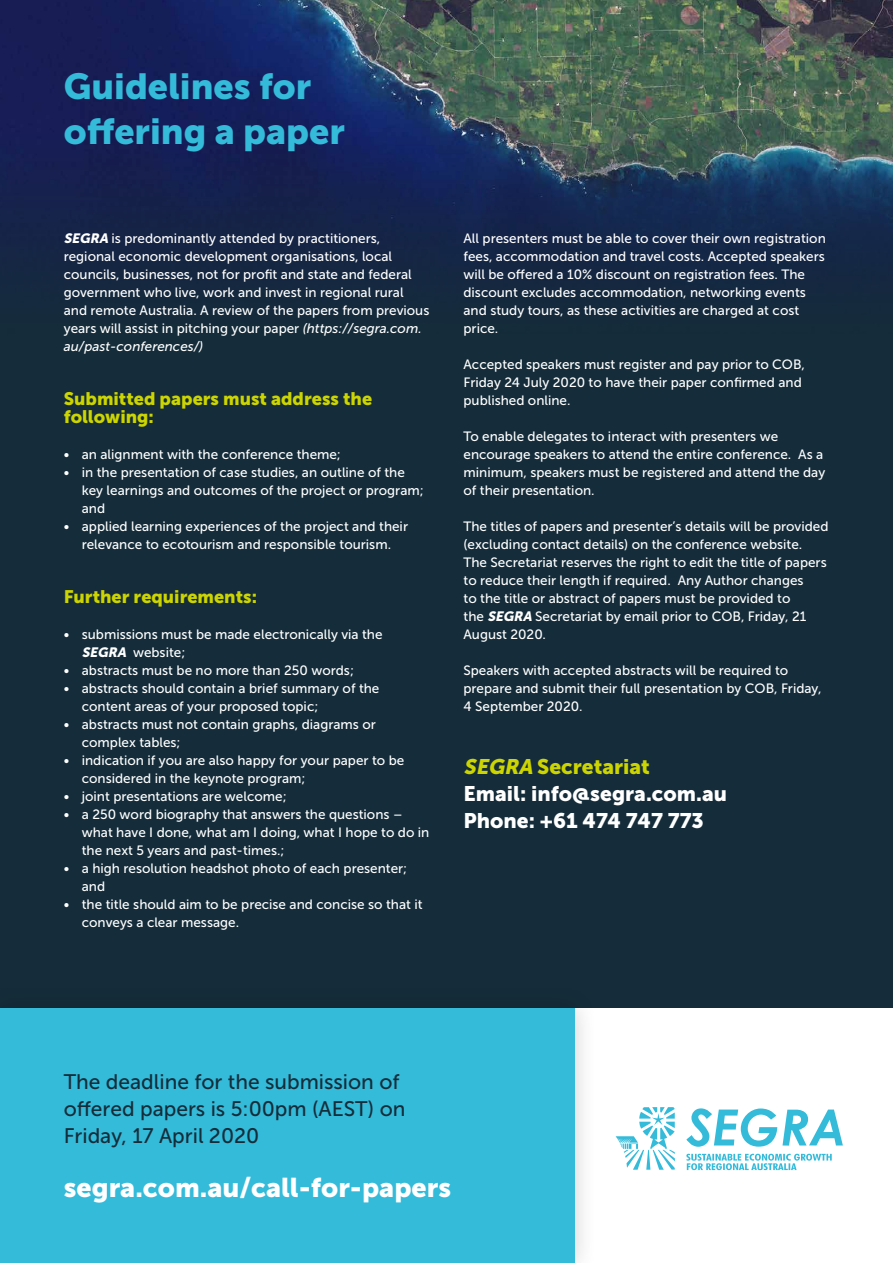
<style>
.page{position:relative;width:893px;height:1263px;background:#fff}
.page>*{position:absolute;margin:0;border:0;box-sizing:border-box;transform-origin:0 0}
.t1{font:36px/45px "Museo Sans 900";color:#34bbda}
.t2{font:27px "Museo Sans 900";color:#fff}
.t3{font:21px/27px "Museo Sans 500";color:#152d3a}
.t4{font:21px/27px "Museo Sans 900";color:#fff}
.t5{font:18px/18px "Museo Sans 900";color:#cdd500}
.t6{font:13.5px/18px "Museo Sans 500";color:#fff}
.s1{font-family:"Museo Sans 900";font-style:italic}
.s2{font-style:italic}
.s3{font-style:italic;color:#cdd500}
.s4{color:#cdd500}
</style>
<div class="page">
<div style="left:0;top:0;width:893px;height:1008px;background:#152d3a"></div>
<img style="left:0;top:0;width:893px;height:274px">
<svg style="left:686px;top:1108px;width:157px;height:39px"></svg>
<svg style="left:686px;top:1154px;width:146px;height:16px"></svg>
<svg style="left:616px;top:1107px;width:59px;height:63px"></svg>
<div style="left:0;top:984px;width:598px;height:279px;background:#000;opacity:.2"></div>
<div style="left:0;top:1008px;width:574px;height:255px;background:#34bbda"></div>
<h1 class="t1" style="left:64px;top:64px;width:283px">Guidelines for offering a paper</h1>
<p class="t6" style="left:64px;top:229px;width:367px"><span class="s1">SEGRA</span> is predominantly attended by practitioners, regional economic development organisations, local councils, businesses, not for profit and state and federal government who live, work and invest in regional rural and remote Australia. A review of the papers from previous years will assist in pitching your paper <span class="s2">(https://segra.com. au/past-conferences/)</span></p>
<h3 class="t5" style="left:64px;top:390px;width:310px">Submitted papers must address the following:</h3>
<p class="t6" style="left:64px;top:445px;width:279px">• an alignment with the conference theme;</p>
<p class="t6" style="left:82px;top:463px;width:343px;text-indent:-18px">• in the presentation of case studies, an outline of the key learnings and outcomes of the project or program; and</p>
<p class="t6" style="left:64px;top:517px;width:346px;text-align:center">• applied learning experiences of the project and their relevance to ecotourism and responsible tourism.</p>
<h3 class="t5" style="left:64px;top:588px;width:195px">Further requirements:</h3>
<p class="t6" style="left:82px;top:625px;width:302px;text-indent:-18px">• submissions must be made electronically via the<br><span class="s1">SEGRA</span> website;</p>
<p class="t6" style="left:64px;top:661px;width:292px">• abstracts must be no more than 250 words;</p>
<p class="t6" style="left:82px;top:679px;width:299px;text-indent:-18px">• abstracts should contain a brief summary of the content areas of your proposed topic;</p>
<p class="t6" style="left:82px;top:715px;width:296px;text-indent:-18px">• abstracts must not contain graphs, diagrams or complex tables;</p>
<p class="t6" style="left:82px;top:751px;width:324px;text-indent:-18px">• indication if you are also happy for your paper to be considered in the keynote program;</p>
<p class="t6" style="left:64px;top:787px;width:224px">• joint presentations are welcome;</p>
<p class="t6" style="left:82px;top:805px;width:349px;text-indent:-18px">• a 250 word biography that answers the questions – what have I done, what am I doing, what I hope to do in the next 5 years and past-times.;</p>
<p class="t6" style="left:82px;top:859px;width:327px;text-indent:-18px">• a high resolution headshot photo of each presenter; and</p>
<p class="t6" style="left:82px;top:895px;width:342px;text-indent:-18px">• the title should aim to be precise and concise so that it conveys a clear message.</p>
<p class="t6" style="left:463px;top:229px;width:364px">All presenters must be able to cover their own registration fees, accommodation and travel costs. Accepted speakers will be offered a 10% discount on registration fees. The discount excludes accommodation, networking events and study tours, as these activities are charged at cost price.</p>
<p class="t6" style="left:463px;top:355px;width:343px">Accepted speakers must register and pay prior to COB,<br>Friday 24 July 2020 to have their paper confirmed and published online.</p>
<p class="t6" style="left:463px;top:427px;width:363px">To enable delegates to interact with presenters we encourage speakers to attend the entire conference. As a minimum, speakers must be registered and attend the day of their presentation.</p>
<p class="t6" style="left:463px;top:517px;width:366px">The titles of papers and presenter’s details will be provided (excluding contact details) on the conference website.<br>The Secretariat reserves the right to edit the title of papers to reduce their length if required. Any Author changes<br>to the title or abstract of papers must be provided to<br>the <span class="s1">SEGRA</span> Secretariat by email prior to COB, Friday, 21<br>August 2020.</p>
<p class="t6" style="left:463px;top:661px;width:360px">Speakers with accepted abstracts will be required to prepare and submit their full presentation by COB, Friday,<br>4 September 2020.</p>
<h3 class="t4" style="left:463px;top:753px;width:265px"><span class="s3">SEGRA</span> <span class="s4">Secretariat<br></span>Email: info@segra.com.au<br>Phone: +61 474 747 773</h3>
<h3 class="t3" style="left:64px;top:1068px;width:343px">The deadline for the submission of offered papers is 5:00pm (AEST) on<br>Friday, 17 April 2020</h3>
<h2 class="t2" style="left:64px;top:1172px;width:389px">segra.com.au/call-for-papers</h2>
</div>
